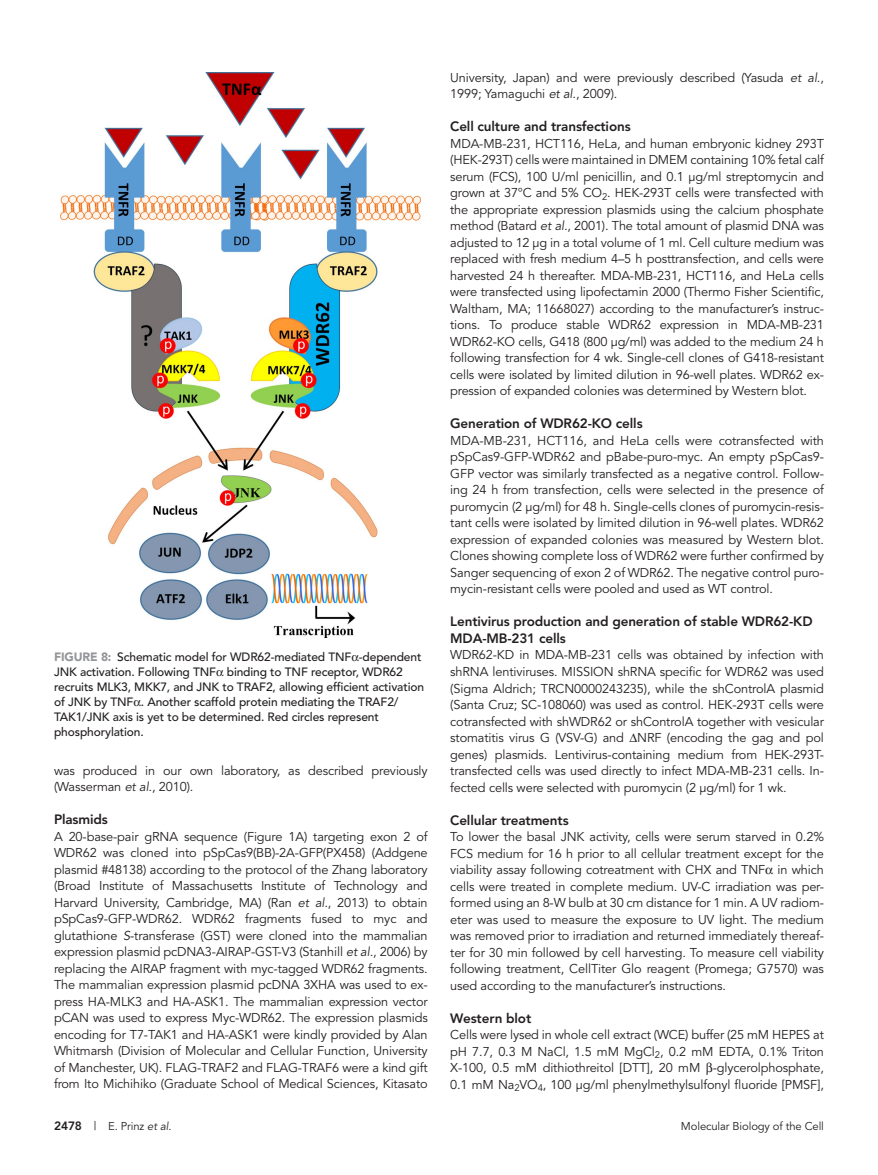
<style>
.page{position:relative;width:878px;height:1175px;background:#fff}
.page>*{position:absolute;margin:0;border:0;box-sizing:border-box;transform-origin:0 0}
.t1{font:800 13.5px/16.5px "Avenir";letter-spacing:-.01em;color:#231f20}
.ParaFL{font:12.75px/16.5px "Avenir";letter-spacing:-.01em;color:#231f20;text-align:justify}
.FigCaption{font:500 12px/15px "Avenir";letter-spacing:-.01em;color:#231f20}
.t2{font:11.25px "Avenir";letter-spacing:-.01em;color:#231f20}
.s1{font-weight:900;color:#939598}
.s2{font-style:italic}
.s3{font-weight:800;font-size:12px}
.s4{font-size:12px}
</style>
<div class="page">
<img style="left:61px;top:72px;width:360px;height:565px">
<p class="FigCaption" style="left:54px;top:650px;width:371px"><span class="s1">FIGURE 8:</span> Schematic model for WDR62-mediated TNF -dependent JNK activation. Following TNF binding to TNF receptor, WDR62 recruits MLK3, MKK7, and JNK to TRAF2, allowing efficient activation of JNK by TNF . Another scaffold protein mediating the TRAF2/ TAK1/JNK axis is yet to be determined. Red circles represent phosphorylation.</p>
<p class="ParaFL" style="left:54px;top:762px;width:375px">was produced in our own laboratory, as described previously (Wasserman <span class="s2">et al.</span>, 2010).</p>
<h2 class="t1" style="left:54px;top:811px;width:55px">Plasmids</h2>
<p class="ParaFL" style="left:54px;top:828px;width:375px">A 20-base-pair gRNA sequence (Figure 1A) targeting exon 2 of WDR62 was cloned into pSpCas9(BB)-2A-GFP(PX458) (Addgene plasmid #48138) according to the protocol of the Zhang laboratory (Broad Institute of Massachusetts Institute of Technology and Harvard University, Cambridge, MA) (Ran <span class="s2">et al.</span>, 2013) to obtain pSpCas9-GFP-WDR62. WDR62 fragments fused to myc and glutathione <span class="s2">S</span>-transferase (GST) were cloned into the mammalian expression plasmid pcDNA3-AIRAP-GST-V3 (Stanhill <span class="s2">et al.</span>, 2006) by replacing the AIRAP fragment with myc-tagged WDR62 fragments.<br>The mammalian expression plasmid pcDNA 3XHA was used to ex&shy;press HA-MLK3 and HA-ASK1. The mammalian expression vector pCAN was used to express Myc-WDR62. The expression plasmids encoding for T7-TAK1 and HA-ASK1 were kindly provided by Alan Whitmarsh (Division of Molecular and Cellular Function, University of Manchester, UK). FLAG-TRAF2 and FLAG-TRAF6 were a kind gift from Ito Michihiko (Graduate School of Medical Sciences, Kitasato</p>
<p class="ParaFL" style="left:450px;top:69px;width:375px">University, Japan) and were previously described (Yasuda <span class="s2">et al.</span>,<br>1999; Yamaguchi <span class="s2">et al.</span>, 2009).</p>
<h2 class="t1" style="left:450px;top:118px;width:182px">Cell culture and transfections</h2>
<p class="ParaFL" style="left:450px;top:135px;width:375px">MDA-MB-231, HCT116, HeLa, and human embryonic kidney 293T (HEK-293T) cells were maintained in DMEM containing 10% fetal calf serum (FCS), 100 U/ml penicillin, and 0.1 µg/ml streptomycin and grown at 37°C and 5% CO<sub>2</sub>. HEK-293T cells were transfected with the appropriate expression plasmids using the calcium phosphate method (Batard <span class="s2">et al.</span>, 2001). The total amount of plasmid DNA was adjusted to 12 μg in a total volume of 1 ml. Cell culture medium was replaced with fresh medium 4–5 h posttransfection, and cells were harvested 24 h thereafter. MDA-MB-231, HCT116, and HeLa cells were transfected using lipofectamin 2000 (Thermo Fisher Scientific, Waltham, MA; 11668027) according to the manufacturer’s instruc&shy;tions. To produce stable WDR62 expression in MDA-MB-231<br>WDR62-KO cells, G418 (800 µg/ml) was added to the medium 24 h following transfection for 4 wk. Single-cell clones of G418-resistant cells were isolated by limited dilution in 96-well plates. WDR62 ex&shy;pression of expanded colonies was determined by Western blot.</p>
<h2 class="t1" style="left:450px;top:415px;width:194px">Generation of WDR62-KO cells</h2>
<p class="ParaFL" style="left:450px;top:432px;width:375px">MDA-MB-231, HCT116, and HeLa cells were cotransfected with pSpCas9-GFP-WDR62 and pBabe-puro-myc. An empty pSpCas9- GFP vector was similarly transfected as a negative control. Follow&shy;ing 24 h from transfection, cells were selected in the presence of puromycin (2 µg/ml) for 48 h. Single-cells clones of puromycin-resis&shy;tant cells were isolated by limited dilution in 96-well plates. WDR62 expression of expanded colonies was measured by Western blot.<br>Clones showing complete loss of WDR62 were further confirmed by Sanger sequencing of exon 2 of WDR62. The negative control puro&shy;mycin-resistant cells were pooled and used as WT control.</p>
<h2 class="t1" style="left:450px;top:613px;width:364px">Lentivirus production and generation of stable WDR62-KD<br>MDA-MB-231 cells</h2>
<p class="ParaFL" style="left:450px;top:647px;width:375px">WDR62-KD in MDA-MB-231 cells was obtained by infection with shRNA lentiviruses. MISSION shRNA specific for WDR62 was used (Sigma Aldrich; TRCN0000243235), while the shControlA plasmid (Santa Cruz; SC-108060) was used as control. HEK-293T cells were cotransfected with shWDR62 or shControlA together with vesicular stomatitis virus G (VSV-G) and NRF (encoding the gag and pol genes) plasmids. Lentivirus-containing medium from HEK-293T&shy;transfected cells was used directly to infect MDA-MB-231 cells. In&shy;fected cells were selected with puromycin (2 µg/ml) for 1 wk.</p>
<h2 class="t1" style="left:450px;top:811px;width:120px">Cellular treatments</h2>
<p class="ParaFL" style="left:450px;top:828px;width:375px">To lower the basal JNK activity, cells were serum starved in 0.2% FCS medium for 16 h prior to all cellular treatment except for the viability assay following cotreatment with CHX and TNF in which cells were treated in complete medium. UV-C irradiation was per&shy;formed using an 8-W bulb at 30 cm distance for 1 min. A UV radiom&shy;eter was used to measure the exposure to UV light. The medium was removed prior to irradiation and returned immediately thereaf&shy;ter for 30 min followed by cell harvesting. To measure cell viability following treatment, CellTiter Glo reagent (Promega; G7570) was used according to the manufacturer’s instructions.</p>
<h2 class="t1" style="left:450px;top:1009px;width:82px">Western blot</h2>
<p class="ParaFL" style="left:450px;top:1026px;width:375px">Cells were lysed in whole cell extract (WCE) buffer (25 mM HEPES at pH 7.7, 0.3 M NaCl, 1.5 mM MgCl<sub>2</sub>, 0.2 mM EDTA, 0.1% Triton X-100, 0.5 mM dithiothreitol [DTT], 20 mM -glycerolphosphate, 0.1 mM Na<sub>2</sub>VO<sub>4</sub>, 100 μg/ml phenylmethylsulfonyl fluoride [PMSF],</p>
<p class="t2" style="left:54px;top:1119px;width:119px"><span class="s3">2478</span> <span class="s4">|</span> E. Prinz <span class="s2">et al</span>.</p>
<p class="t2" style="left:681px;top:1119px;width:144px">Molecular Biology of the Cell</p>
</div>
